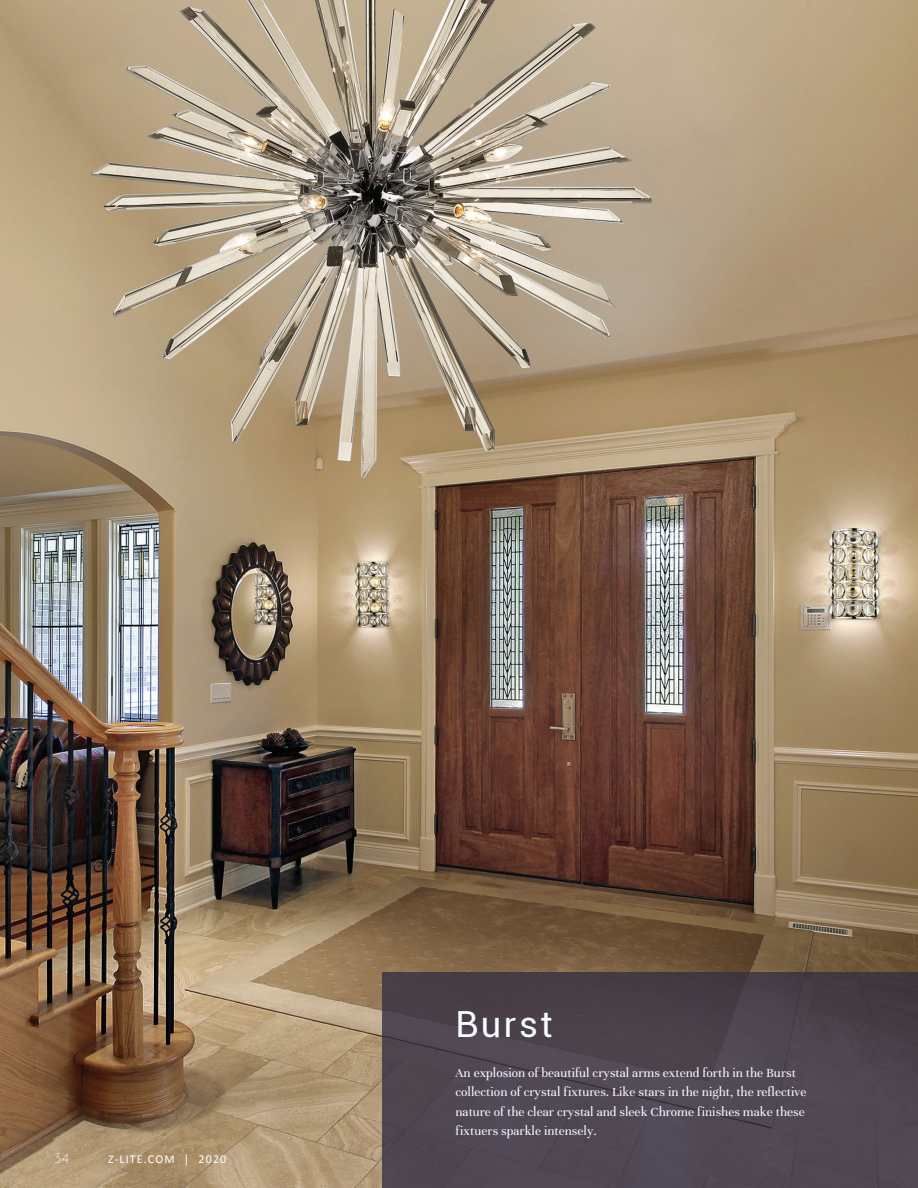
<style>
.page{position:relative;width:918px;height:1188px;background:#fff}
.page>*{position:absolute;margin:0;border:0;box-sizing:border-box;transform-origin:0 0}
.t1{font:36px "Roboto";letter-spacing:.07em;color:#f7fcfe}
.t2{font:300 15px "Josefin Sans Std";color:#fff}
.t3{font:13.5px/19.5px "Unna";color:#f3fafe}
.t4{font:12px "Calibri";letter-spacing:.1em;color:#fff}
</style>
<div class="page">
<img style="left:0;top:0;width:918px;height:1188px">
<img style="left:382px;top:972px;width:536px;height:216px">
<p class="t2" style="left:53px;top:1148px;width:17px">34</p>
<p class="t4" style="left:108px;top:1152px;width:120px">Z-LITE.COM | 2020</p>
<h1 class="t1" style="left:456px;top:999px;width:98px">Burst</h1>
<p class="t3" style="left:456px;top:1063px;width:353px">An explosion of beautiful crystal arms extend forth in the Burst collection of crystal fixtures. Like stars in the night, the reflective nature of the clear crystal and sleek Chrome finishes make these fixtuers sparkle intensely.</p>
</div>
